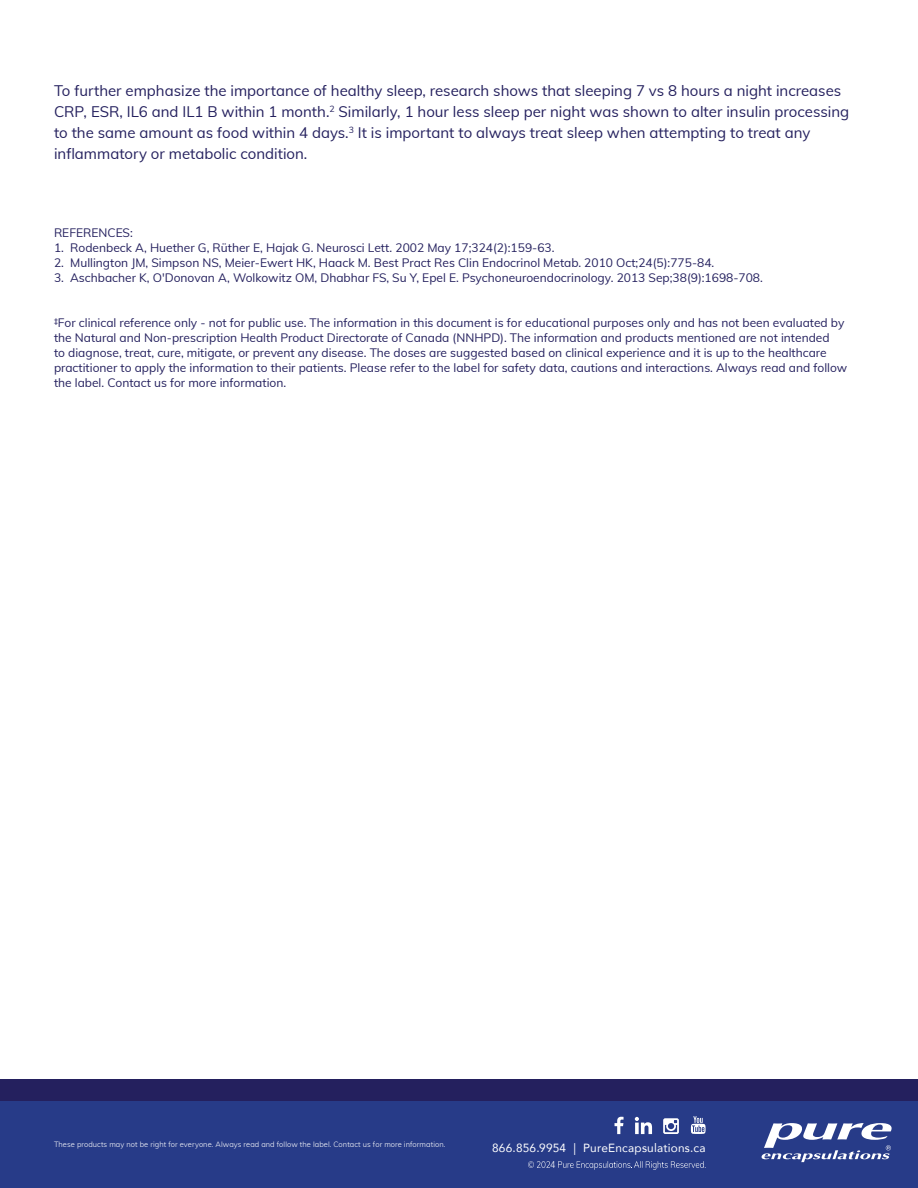
<style>
.page{position:relative;width:918px;height:1188px;background:#fff}
.page>*{position:absolute;margin:0;border:0;box-sizing:border-box;transform-origin:0 0}
.Developed_By{font:15px/21px "Muli";color:#24205e}
.Developed_By-2{font:12px/15px "Muli";color:#24205e}
.t1{font:11.85px "Avenir";letter-spacing:.015em;color:#fff}
.t2{font:300 9.75px "Muli";color:#fff;scale:.9 1}
.Ordering_Info_Product_Name{font:300 9.15px "Muli";color:#fff;scale:.9 1}
.t3{font:300 7.5px "Muli";letter-spacing:.01em;color:#fff}
</style>
<div class="page">
<div style="left:0;top:1101px;width:918px;height:87px;background:#273b88"></div>
<div style="left:0;top:1079px;width:918px;height:22px;background:#24205e"></div>
<svg style="left:615px;top:1117px;width:9px;height:17px"></svg>
<svg style="left:635px;top:1117px;width:17px;height:17px"></svg>
<svg style="left:663px;top:1118px;width:16px;height:16px"></svg>
<svg style="left:691px;top:1116px;width:15px;height:18px"></svg>
<svg style="left:761px;top:1123px;width:131px;height:39px"></svg>
<svg style="left:528px;top:1161px;width:178px;height:9px"></svg>
<div style="left:551px;top:1159px;width:6px;height:12px;background:#273b88"></div>
<div style="left:550px;top:1158px;width:6px;height:19px;background:#273b88"></div>
<p class="Developed_By" style="left:54px;top:79px;width:797px">To further emphasize the importance of healthy sleep, research shows that sleeping 7 vs 8 hours a night increases CRP, ESR, IL6 and IL1 B within 1 month.<sup>2</sup> Similarly, 1 hour less sleep per night was shown to alter insulin processing to the same amount as food within 4 days.<sup>3</sup> It is important to always treat sleep when attempting to treat any inflammatory or metabolic condition.</p>
<p class="Developed_By-2" style="left:54px;top:225px;width:80px">REFERENCES:</p>
<p class="Developed_By-2" style="left:54px;top:240px;width:502px">1. Rodenbeck A, Huether G, Rüther E, Hajak G. Neurosci Lett. 2002 May 17;324(2):159-63.</p>
<p class="Developed_By-2" style="left:54px;top:255px;width:662px">2. Mullington JM, Simpson NS, Meier-Ewert HK, Haack M. Best Pract Res Clin Endocrinol Metab. 2010 Oct;24(5):775-84.</p>
<p class="Developed_By-2" style="left:54px;top:270px;width:710px">3. Aschbacher K, O'Donovan A, Wolkowitz OM, Dhabhar FS, Su Y, Epel E. Psychoneuroendocrinology. 2013 Sep;38(9):1698-708.</p>
<p class="Developed_By-2" style="left:54px;top:315px;width:795px">‡For clinical reference only - not for public use. The information in this document is for educational purposes only and has not been evaluated by the Natural and Non-prescription Health Product Directorate of Canada (NNHPD). The information and products mentioned are not intended<br>to diagnose, treat, cure, mitigate, or prevent any disease. The doses are suggested based on clinical experience and it is up to the healthcare practitioner to apply the information to their patients. Please refer to the label for safety data, cautions and interactions. Always read and follow the label. Contact us for more information.</p>
<p class="t3" style="left:54px;top:1139px;width:393px">These products may not be right for everyone. Always read and follow the label. Contact us for more information.</p>
<p class="t1" style="left:492px;top:1138px;width:215px">866.856.9954 | PureEncapsulations.ca</p>
<p class="t2" style="left:550px;top:1157px;width:7px">4</p>
<p class="Ordering_Info_Product_Name" style="left:551px;top:1158px;width:7px">3</p>
</div>
